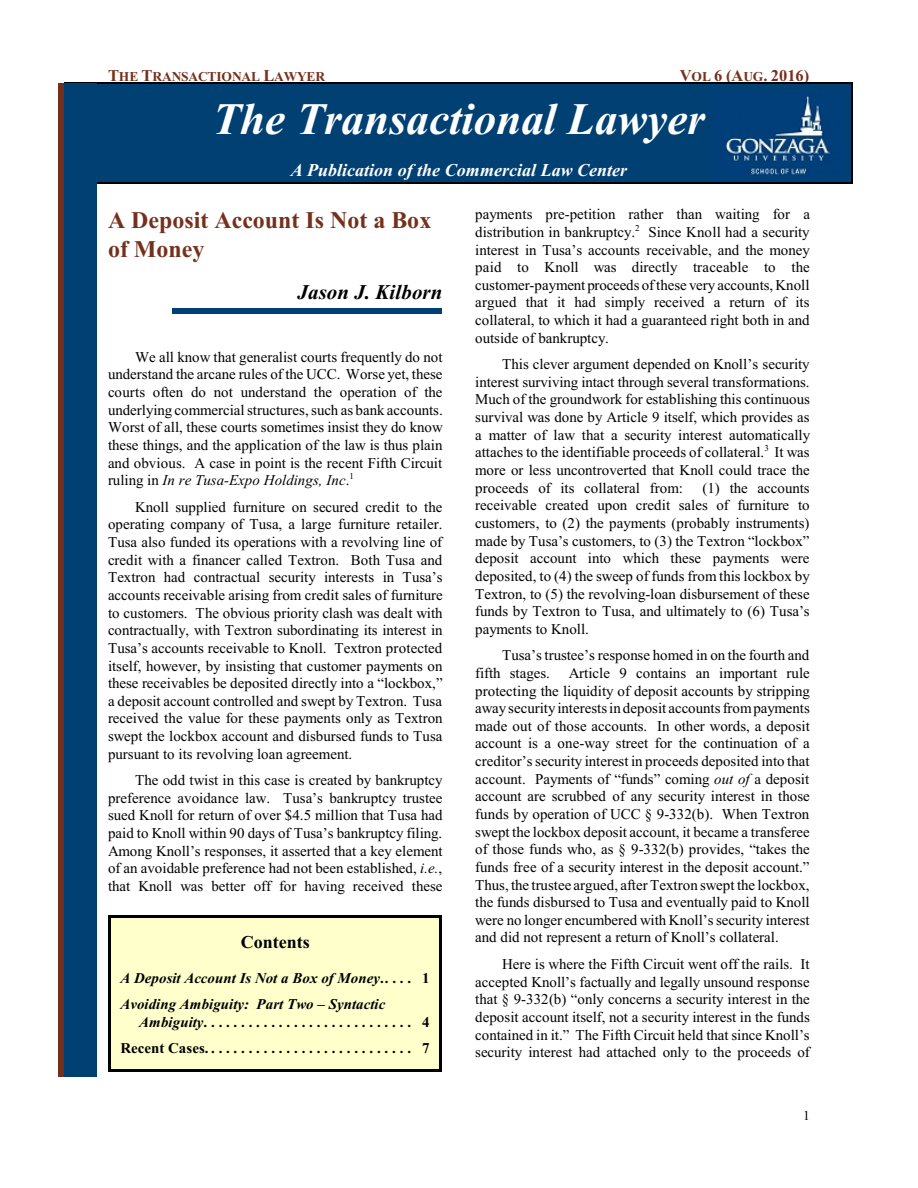
<style>
.page{position:relative;width:918px;height:1188px;background:#fff}
.page>*{position:absolute;margin:0;border:0;box-sizing:border-box;transform-origin:0 0}
.t1{font:italic 700 45px "Times New Roman";color:#fff}
.t2{font:700 24px/28.2px "Times New Roman";color:#75301c}
.t3{font:italic 700 21px "Times New Roman";letter-spacing:.005em;color:#000}
.t4{font:italic 700 18px "Times New Roman";color:#fff}
.t5{font:700 18px "Times New Roman";color:#000}
.t6{font:700 16.5px "Times New Roman";color:#75301c}
.t7{font:15px/17.7px "Times New Roman";color:#000;text-align:justify}
.t8{font:700 15px/26.2px "Times New Roman";color:#000;text-align:right}
.t9{font:italic 700 15px/26.1px "Times New Roman";color:#000}
.t10{font:700 13.5px "Times New Roman";letter-spacing:-.015em;color:#75301c}
.t11{font:13.5px "Times New Roman";color:#000}
.s1{font-size:16.5px}
.s2{font-size:13.5px}
.s3{font-style:italic}
.s4{font-style:normal}
</style>
<div class="page">
<div style="left:65px;top:83px;width:788px;height:101px;background:#004073"></div>
<hr style="left:852px;top:83px;width:1px;height:101px;background:#000">
<hr style="left:65px;top:83px;width:788px;height:1px;background:#000">
<hr style="left:65px;top:183px;width:788px;height:1px;background:#000">
<div style="left:58px;top:83px;width:7px;height:993px;background:#75301c"></div>
<div style="left:65px;top:83px;width:32px;height:993px;background:#004073"></div>
<div style="left:172px;top:309px;width:270px;height:5px;background:#004073"></div>
<div style="left:109px;top:915px;width:333px;height:157px;background:#ffc"></div>
<hr style="left:109px;top:915px;width:2px;height:156px;background:#000">
<hr style="left:439px;top:915px;width:3px;height:156px;background:#000">
<hr style="left:109px;top:915px;width:333px;height:3px;background:#000">
<hr style="left:109px;top:1069px;width:333px;height:3px;background:#000">
<img style="left:722px;top:95px;width:116px;height:84px">
<p class="t10" style="left:108px;top:72px;width:219px"><span class="s1">T</span>HE <span class="s1">T</span>RANSACTIONAL <span class="s1">L</span>AWYER</p>
<p class="t6" style="left:680px;top:69px;width:131px">V<span class="s2">OL</span> 6 (A<span class="s2">UG</span>. 2016)</p>
<h1 class="t1" style="left:213px;top:104px;width:494px">The Transactional Lawyer</h1>
<p class="t4" style="left:291px;top:163px;width:338px">A Publication of the Commercial Law Center</p>
<h2 class="t2" style="left:108px;top:209px;width:325px">A Deposit Account Is Not a Box of Money</h2>
<h3 class="t3" style="left:298px;top:285px;width:147px">Jason J. Kilborn</h3>
<p class="t7" style="left:475px;top:207px;width:336px">payments pre-petition rather than waiting for a distribution in bankruptcy.<sup>2</sup> Since Knoll had a security interest in Tusa’s accounts receivable, and the money paid to Knoll was directly traceable to the customer-payment proceeds ofthese very accounts, Knoll argued that it had simply received a return of its collateral, to which it had a guaranteed right both in and outside of bankruptcy.</p>
<p class="t7" style="left:475px;top:357px;width:336px;text-indent:27px">This clever argument depended on Knoll’s security interest surviving intact through several transformations.<br>Much of the groundwork for establishing this continuous survival was done by Article 9 itself, which provides as a matter of law that a security interest automatically attaches to the identifiable proceeds of collateral.<sup>3</sup> It was more or less uncontroverted that Knoll could trace the proceeds of its collateral from:</p>
<p class="t7" style="left:108px;top:349px;width:336px;text-indent:27px">We all know that generalist courts frequently do not understand the arcane rules of the UCC. Worse yet, these courts often do not understand the operation of the underlying commercial structures, such as bank accounts.<br>Worst of all, these courts sometimes insist they do know these things, and the application of the law is thus plain and obvious. A case in point is the recent Fifth Circuit ruling in <span class="s3">In re Tusa-Expo Holdings, Inc</span>.<sup>1</sup></p>
<p class="t7" style="left:108px;top:499px;width:336px;text-indent:27px">Knoll supplied furniture on secured credit to the operating company of Tusa, a large furniture retailer.<br>Tusa also funded its operations with a revolving line of credit with a financer called Textron. Both Tusa and Textron had contractual security interests in Tusa’s accounts receivable arising from credit sales of furniture to customers. The obvious priority clash was dealt with contractually, with Textron subordinating its interest in Tusa’s accounts receivable to Knoll. Textron protected itself, however, by insisting that customer payments on these receivables be deposited directly into a “lockbox,” a deposit account controlled and swept by Textron. Tusa received the value for these payments only as Textron swept the lockbox account and disbursed funds to Tusa pursuant to its revolving loan agreement.</p>
<p class="t7" style="left:108px;top:773px;width:336px;text-indent:27px">The odd twist in this case is created by bankruptcy preference avoidance law. Tusa’s bankruptcy trustee sued Knoll for return of over $4.5 million that Tusa had paid to Knoll within 90 days of Tusa’s bankruptcy filing.<br>Among Knoll’s responses, it asserted that a key element of an avoidable preference had not been established, <span class="s3">i.e.</span>, that Knoll was better off for having received these</p>
<p class="t7" style="left:475px;top:480px;width:336px;text-indent:227px">(1) the accounts receivable created upon credit sales of furniture to customers, to (2) the payments (probably instruments) made by Tusa’s customers, to (3) the Textron “lockbox” deposit account into which these payments were deposited, to (4) the sweep of funds from this lockbox by Textron, to (5) the revolving-loan disbursement of these funds by Textron to Tusa, and ultimately to (6) Tusa’s payments to Knoll.</p>
<p class="t7" style="left:475px;top:648px;width:336px;text-indent:27px">Tusa’s trustee’s response homed in on the fourth and fifth stages.</p>
<p class="t7" style="left:475px;top:665px;width:336px;text-indent:94px">Article 9 contains an important rule protecting the liquidity of deposit accounts by stripping away security interests in deposit accounts frompayments made out of those accounts. In other words, a deposit account is a one-way street for the continuation of a creditor’s security interest in proceeds deposited into that account. Payments of “funds” coming <span class="s3">out of</span> a deposit account are scrubbed of any security interest in those funds by operation of UCC § 9-332(b). When Textron swept the lockbox deposit account, it became a transferee of those funds who, as § 9-332(b) provides, “takes the funds free of a security interest in the deposit account.” Thus, the trustee argued, after Textron swept the lockbox, the funds disbursed to Tusa and eventually paid to Knoll were no longer encumbered with Knoll’s security interest and did not represent a return of Knoll’s collateral.</p>
<p class="t7" style="left:475px;top:957px;width:336px;text-indent:27px">Here is where the Fifth Circuit went off the rails. It accepted Knoll’s factually and legally unsound response that § 9-332(b) “only concerns a security interest in the deposit account itself, not a security interest in the funds contained in it.” The Fifth Circuit held that since Knoll’s security interest had attached only to the proceeds of</p>
<p class="t5" style="left:241px;top:935px;width:70px">Contents</p>
<p class="t9" style="left:120px;top:967px;width:311px">A Deposit Account Is Not a Box of Money<span class="s4">.. . . . 1<br></span>Avoiding Ambiguity: Part Two – Syntactic</p>
<p class="t8" style="left:120px;top:1010px;width:311px"><span class="s3">Ambiguity</span>............................ 4<br>Recent Cases............................ 7</p>
<p class="t11" style="left:803px;top:1111px;width:8px">1</p>
</div>
